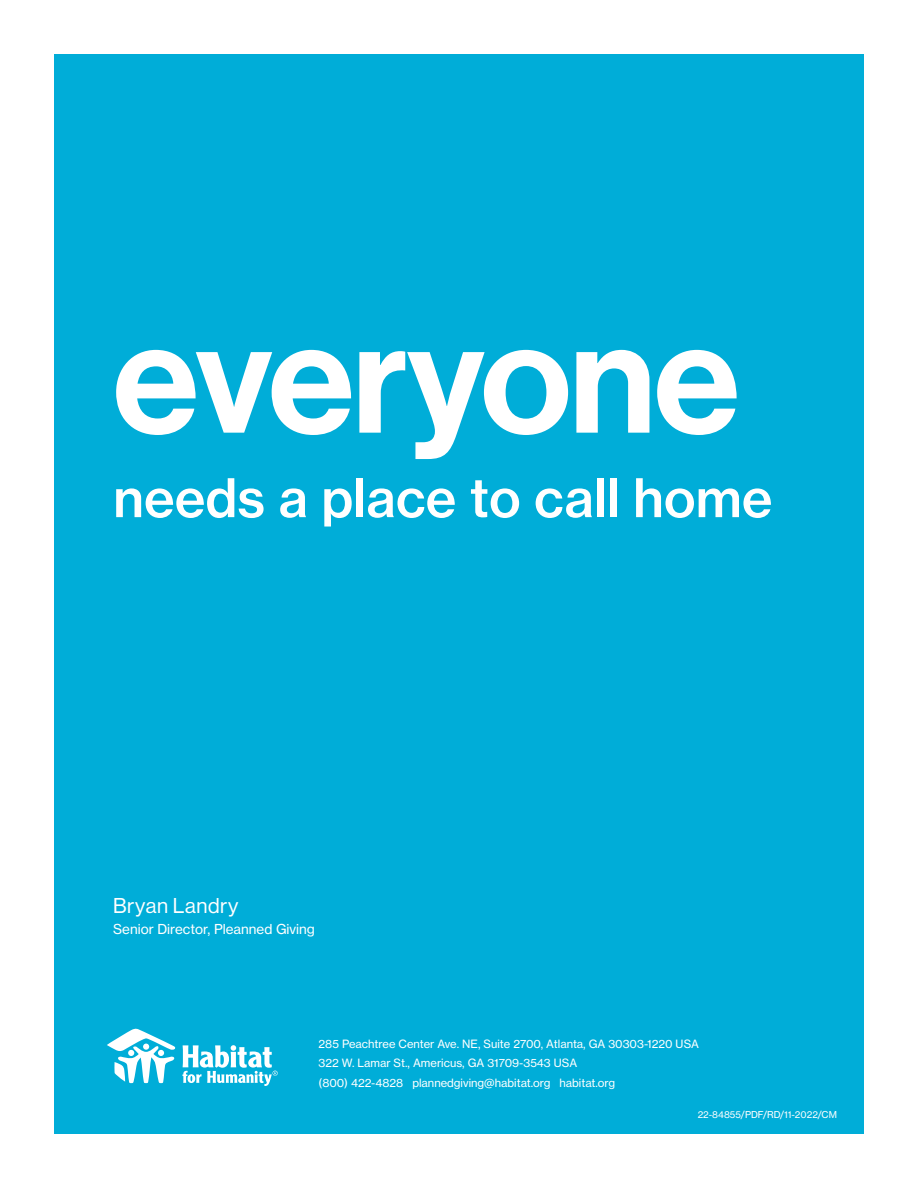
<style>
.page{position:relative;width:918px;height:1188px;background:#fff}
.page>*{position:absolute;margin:0;border:0;box-sizing:border-box;transform-origin:0 0}
.Main_head_-_Neue_Haas_65_Medium{font:157.05px "N Haas Grotesk DS Pro 65 Md";letter-spacing:-.01em;color:#fff}
.Callout_second_line{font:52.35px "N Haas Grotesk TX Pro 65 Md";color:#fff}
.Body_Medium{font:21px "N Haas Grotesk DS Pro 55 Rg";letter-spacing:.03em;color:#fff}
.Body_Small{font:13.5px "N Haas Grotesk TX Pro 55 Rg";color:#fff}
.Contact_bar{font:11.25px/19.5px "N Haas Grotesk TX Pro 55 Rg";color:#fff}
.Body_Small-2{font:9.3px "N Haas Grotesk TX Pro 55 Rg";color:#fff}
</style>
<div class="page">
<div style="left:54px;top:54px;width:810px;height:1080px;background:#00add8"></div>
<svg style="left:107px;top:1028px;width:69px;height:55px"></svg>
<svg style="left:182px;top:1045px;width:96px;height:41px"></svg>
<p class="Main_head_-_Neue_Haas_65_Medium" style="left:113px;top:287px;width:628px">everyone</p>
<p class="Callout_second_line" style="left:113px;top:465px;width:661px">needs a place to call home</p>
<p class="Body_Medium" style="left:113px;top:893px;width:127px">Bryan Landry</p>
<p class="Body_Small" style="left:113px;top:920px;width:203px">Senior Director, Pleanned Giving</p>
<p class="Contact_bar" style="left:319px;top:1034px;width:382px">285 Peachtree Center Ave. NE, Suite 2700, Atlanta, GA 30303-1220 USA</p>
<p class="Contact_bar" style="left:319px;top:1053px;width:298px">322 W. Lamar St., Americus, GA 31709-3543 USA<br>(800) 422-4828 plannedgiving@habitat.org habitat.org</p>
<p class="Body_Small-2" style="left:698px;top:1109px;width:141px">22-84855/PDF/RD/11-2022/CM</p>
</div>
